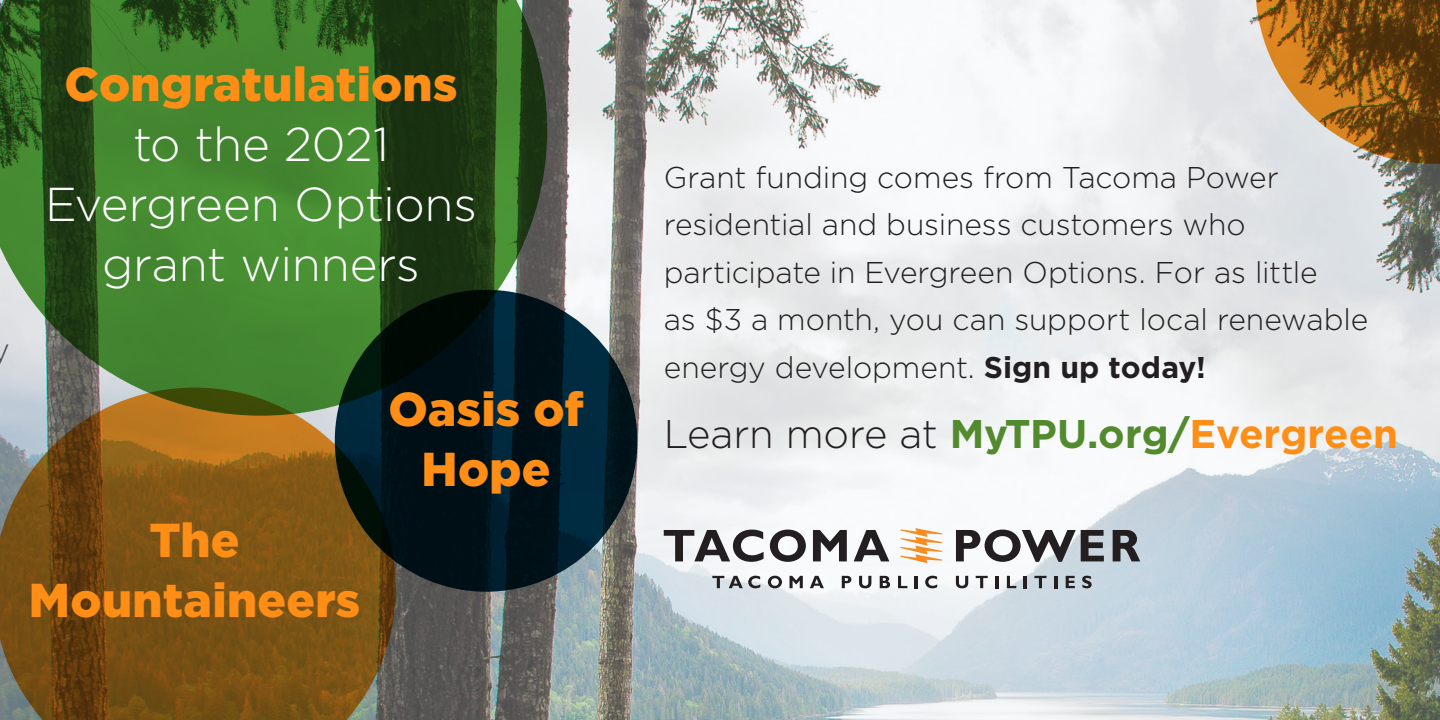
<style>
.page{position:relative;width:1440px;height:720px;background:#fff}
.page>*{position:absolute;margin:0;border:0;box-sizing:border-box;transform-origin:0 0}
.Body_Copy{font:300 47.5px/60px "Gotham";letter-spacing:-.01em;color:#fff;text-align:center}
.Body_Copy-2{font:900 47.5px/60px "Gotham";letter-spacing:.005em;color:#ff8e16;text-align:center}
.Body_Copy-3{font:300 40px "Gotham";letter-spacing:-.005em;color:#231f20}
.Body_Copy-4{font:300 30px/47.5px "Gotham";letter-spacing:-.005em;color:#231f20}
.s1{font-weight:900;color:#ff8e16}
.s2{font-weight:700}
.s3{font-weight:700;color:#548a2e}
.s4{font-weight:700;color:#ff8e16}
</style>
<div class="page">
<img style="left:396px;top:0;width:1044px;height:720px">
<svg style="left:712px;top:576px;width:48px;height:12px"></svg>
<svg style="left:768px;top:576px;width:14px;height:12px"></svg>
<svg style="left:790px;top:576px;width:13px;height:12px"></svg>
<svg style="left:810px;top:576px;width:14px;height:12px"></svg>
<svg style="left:842px;top:576px;width:9px;height:12px"></svg>
<svg style="left:859px;top:576px;width:12px;height:12px"></svg>
<svg style="left:880px;top:576px;width:10px;height:12px"></svg>
<svg style="left:898px;top:576px;width:9px;height:12px"></svg>
<svg style="left:915px;top:576px;width:3px;height:12px"></svg>
<svg style="left:925px;top:576px;width:12px;height:12px"></svg>
<svg style="left:956px;top:576px;width:12px;height:12px"></svg>
<svg style="left:976px;top:576px;width:12px;height:12px"></svg>
<svg style="left:995px;top:576px;width:3px;height:12px"></svg>
<svg style="left:1007px;top:576px;width:9px;height:12px"></svg>
<svg style="left:1024px;top:576px;width:3px;height:12px"></svg>
<svg style="left:1034px;top:576px;width:12px;height:12px"></svg>
<svg style="left:1054px;top:576px;width:3px;height:12px"></svg>
<svg style="left:1066px;top:576px;width:9px;height:12px"></svg>
<svg style="left:1082px;top:576px;width:10px;height:12px"></svg>
<svg style="left:900px;top:528px;width:42px;height:35px"></svg>
<svg style="left:956px;top:530px;width:184px;height:32px"></svg>
<svg style="left:664px;top:530px;width:225px;height:32px"></svg>
<svg style="left:0;top:0;width:547px;height:388px;background:#3c6f2d"></svg>
<svg style="left:1255px;top:0;width:185px;height:164px;background:#997343"></svg>
<svg style="left:335px;top:290px;width:302px;height:302px;background:#00161f"></svg>
<svg style="left:0;top:388px;width:396px;height:332px;background:#765621"></svg>
<p class="Body_Copy" style="left:45px;top:53px;width:433px"><span class="s1">Congratulations </span>to the 2021<br>Evergreen Options grant winners</p>
<p class="Body_Copy-2" style="left:29px;top:510px;width:333px">The<br>Mountaineers</p>
<p class="Body_Copy-2" style="left:389px;top:378px;width:197px">Oasis of<br>Hope</p>
<p class="Body_Copy-4" style="left:664px;top:153px;width:706px">Grant funding comes from Tacoma Power residential and business customers who participate in Evergreen Options. For as little<br>as $3 a month, you can support local renewable energy development. <span class="s2">Sign up today!</span></p>
<p class="Body_Copy-3" style="left:664px;top:408px;width:736px">Learn more at <span class="s3">MyTPU.org/</span><span class="s4">Evergreen</span></p>
</div>
